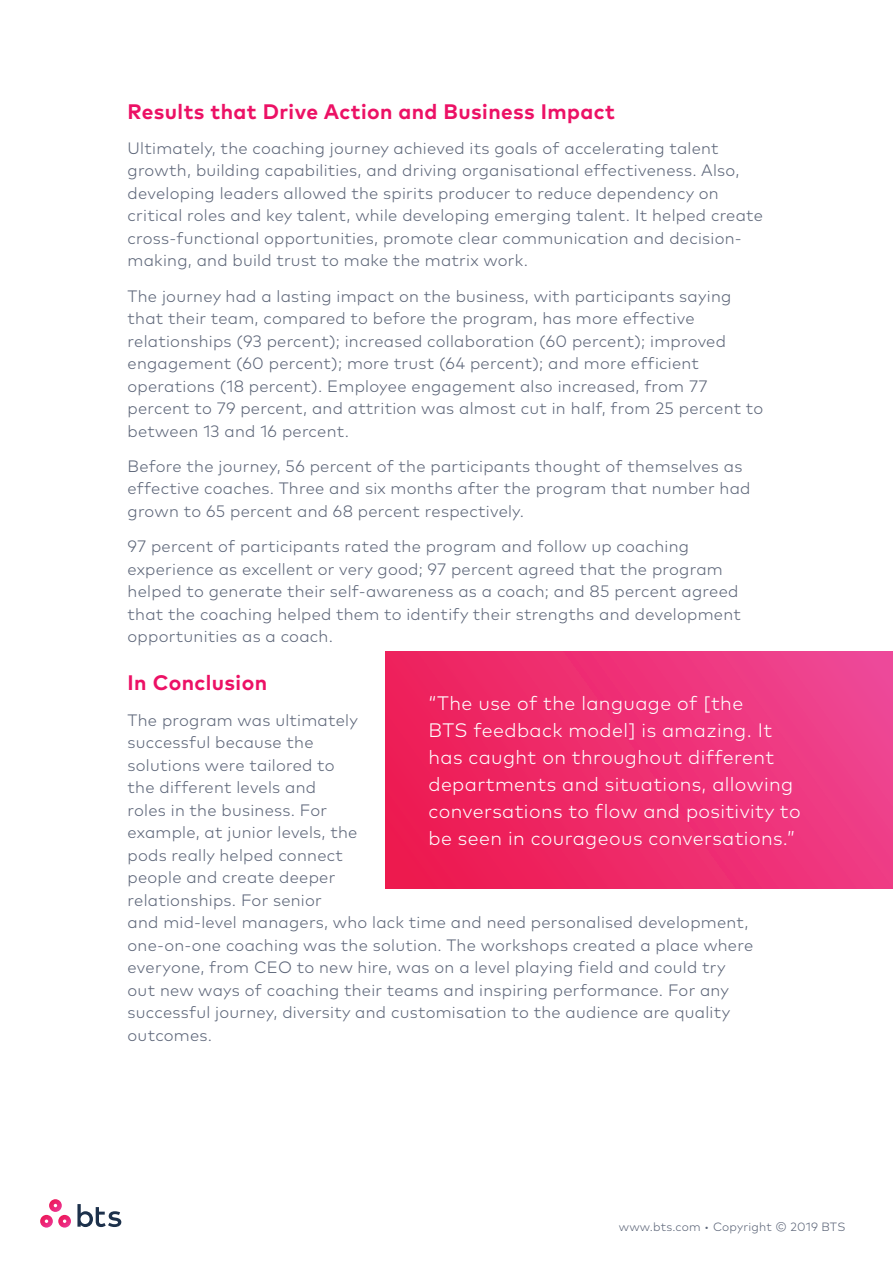
<style>
.page{position:relative;width:893px;height:1263px;background:#fff}
.page>*{position:absolute;margin:0;border:0;box-sizing:border-box;transform-origin:0 0}
.Sub-heading{font:700 21px "Mark OT";letter-spacing:.02em;color:#ec1165}
.t1{font:300 19.5px/27px "Mark OT";letter-spacing:.02em;color:#fff}
.t2{font:300 16.5px/22.5px "Mark OT";letter-spacing:.015em;color:#5c6578}
.t3{font:300 12px "Mark OT";letter-spacing:.015em;color:#5c6578}
</style>
<div class="page">
<svg style="left:77px;top:1204px;width:44px;height:23px"></svg>
<svg style="left:40px;top:1199px;width:31px;height:28px"></svg>
<div style="left:386px;top:651px;width:507px;height:237px;background:linear-gradient(to right,#ed1b53,#ef428f)"></div>
<p class="Sub-heading" style="left:128px;top:98px;width:489px">Results that Drive Action and Business Impact</p>
<p class="t2" style="left:128px;top:137px;width:637px">Ultimately, the coaching journey achieved its goals of accelerating talent growth, building capabilities, and driving organisational effectiveness. Also, developing leaders allowed the spirits producer to reduce dependency on critical roles and key talent, while developing emerging talent. It helped create cross-functional opportunities, promote clear communication and decision&shy;making, and build trust to make the matrix work.</p>
<p class="t2" style="left:128px;top:285px;width:637px">The journey had a lasting impact on the business, with participants saying that their team, compared to before the program, has more effective relationships (93 percent); increased collaboration (60 percent); improved engagement (60 percent); more trust (64 percent); and more efficient operations (18 percent). Employee engagement also increased, from 77 percent to 79 percent, and attrition was almost cut in half, from 25 percent to between 13 and 16 percent.</p>
<p class="t2" style="left:128px;top:455px;width:624px">Before the journey, 56 percent of the participants thought of themselves as effective coaches. Three and six months after the program that number had grown to 65 percent and 68 percent respectively.</p>
<p class="t2" style="left:128px;top:535px;width:615px">97 percent of participants rated the program and follow up coaching experience as excellent or very good; 97 percent agreed that the program helped to generate their self-awareness as a coach; and 85 percent agreed that the coaching helped them to identify their strengths and development opportunities as a coach.</p>
<p class="Sub-heading" style="left:128px;top:669px;width:141px">In Conclusion</p>
<p class="t2" style="left:128px;top:708px;width:627px">The program was ultimately<br>successful because the<br>solutions were tailored to<br>the different levels and<br>roles in the business. For<br>example, at junior levels, the<br>pods really helped connect<br>people and create deeper<br>relationships. For senior<br>and mid-level managers, who lack time and need personalised development, one-on-one coaching was the solution. The workshops created a place where everyone, from CEO to new hire, was on a level playing field and could try out new ways of coaching their teams and inspiring performance. For any successful journey, diversity and customisation to the audience are quality outcomes.</p>
<p class="t1" style="left:428px;top:690px;width:374px">“The use of the language of [the<br>BTS feedback model] is amazing. It has caught on throughout different departments and situations, allowing conversations to flow and positivity to be seen in courageous conversations.”</p>
<p class="t3" style="left:619px;top:1219px;width:228px">www.bts.com • Copyright © 2019 BTS</p>
</div>
